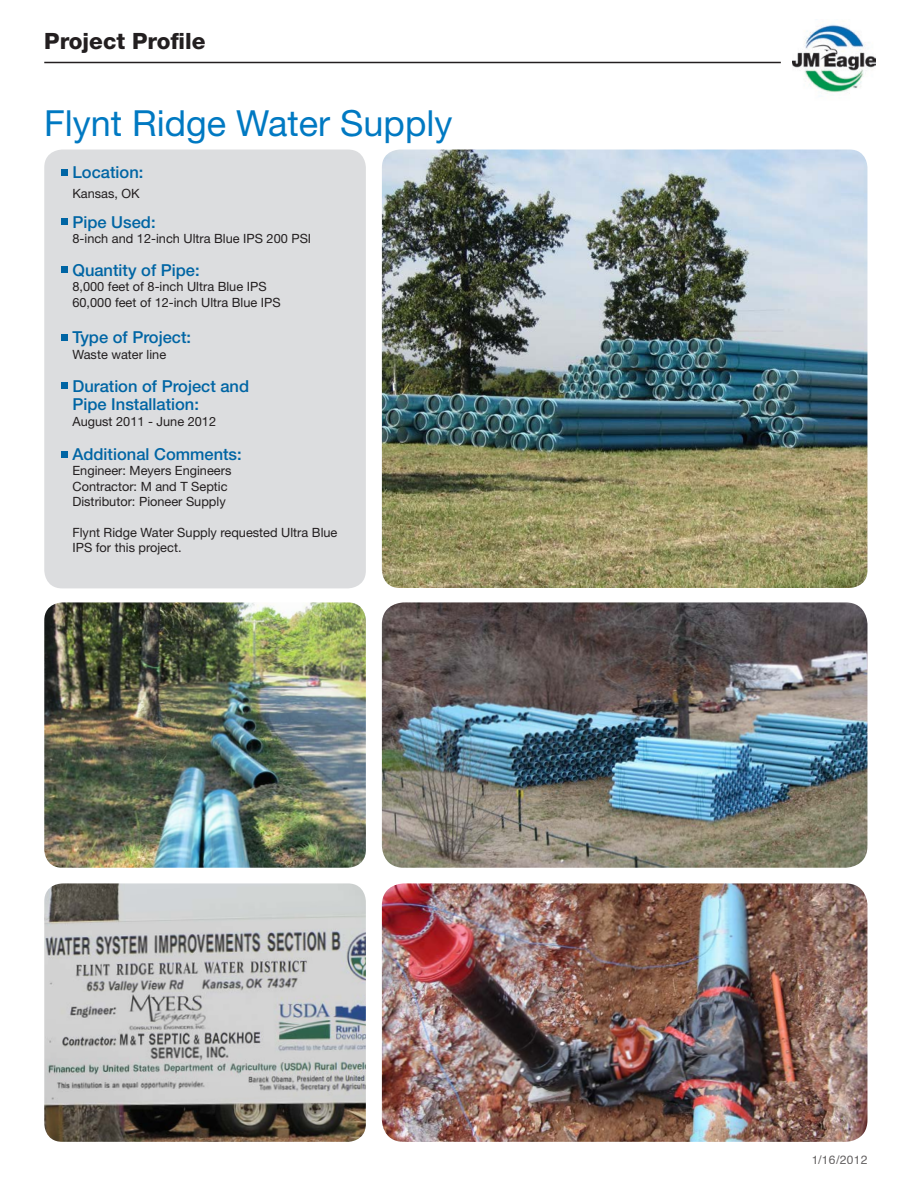
<style>
.page{position:relative;width:918px;height:1188px;background:#fff}
.page>*{position:absolute;margin:0;border:0;box-sizing:border-box;transform-origin:0 0}
.t1{font:36px "Helvetica Neue";color:#0079c2}
.t2{font:800 22.5px "Helvetica Neue";color:#231f20}
.t3{font:500 16.5px "Helvetica Neue LT Std";color:#0065a4}
.t4{font:12.75px/15.3px "Helvetica Neue";color:#231f20}
.t5{font:12px "Helvetica";letter-spacing:.03em;color:#231f20}
</style>
<div class="page">
<img style="left:382px;top:150px;width:485px;height:438px">
<img style="left:382px;top:602px;width:485px;height:266px">
<img style="left:793px;top:24px;width:83px;height:69px">
<div style="left:44px;top:150px;width:322px;height:438px;background:#dcdddf;border-radius:18px"></div>
<svg style="left:61px;top:170px;width:6px;height:6px"></svg>
<svg style="left:61px;top:219px;width:6px;height:6px"></svg>
<div style="left:61px;top:266px;width:6px;height:7px;background:#0065a4"></div>
<div style="left:61px;top:334px;width:6px;height:7px;background:#0065a4"></div>
<hr style="left:44px;top:62px;width:737px;height:1px;background:#231f20">
<img style="left:382px;top:883px;width:485px;height:259px">
<svg style="left:61px;top:382px;width:6px;height:6px"></svg>
<div style="left:61px;top:451px;width:6px;height:7px;background:#0065a4"></div>
<img style="left:44px;top:602px;width:322px;height:266px">
<img style="left:44px;top:883px;width:322px;height:259px">
<p class="t2" style="left:44px;top:27px;width:163px">Project Profile</p>
<p class="t1" style="left:44px;top:102px;width:410px">Flynt Ridge Water Supply</p>
<p class="t3" style="left:72px;top:162px;width:72px">Location:</p>
<p class="t4" style="left:72px;top:186px;width:69px">Kansas, OK</p>
<p class="t3" style="left:72px;top:212px;width:85px">Pipe Used:</p>
<p class="t4" style="left:72px;top:231px;width:240px">8-inch and 12-inch Ultra Blue IPS 200 PSI</p>
<p class="t3" style="left:72px;top:260px;width:129px">Quantity of Pipe:</p>
<p class="t4" style="left:72px;top:279px;width:196px">8,000 feet of 8-inch Ultra Blue IPS</p>
<p class="t4" style="left:72px;top:294px;width:210px">60,000 feet of 12-inch Ultra Blue IPS</p>
<p class="t3" style="left:72px;top:327px;width:120px">Type of Project:</p>
<p class="t4" style="left:72px;top:347px;width:95px">Waste water line</p>
<p class="t3" style="left:72px;top:376px;width:178px">Duration of Project and</p>
<p class="t3" style="left:72px;top:394px;width:128px">Pipe Installation:</p>
<p class="t4" style="left:72px;top:414px;width:145px">August 2011 - June 2012</p>
<p class="t3" style="left:72px;top:444px;width:171px">Additional Comments:</p>
<p class="t4" style="left:72px;top:463px;width:160px">Engineer: Meyers Engineers</p>
<p class="t4" style="left:72px;top:478px;width:157px">Contractor: M and T Septic</p>
<p class="t4" style="left:72px;top:494px;width:155px">Distributor: Pioneer Supply</p>
<p class="t4" style="left:72px;top:524px;width:266px">Flynt Ridge Water Supply requested Ultra Blue<br>IPS for this project.</p>
<p class="t5" style="left:811px;top:1150px;width:58px">1/16/2012</p>
</div>
